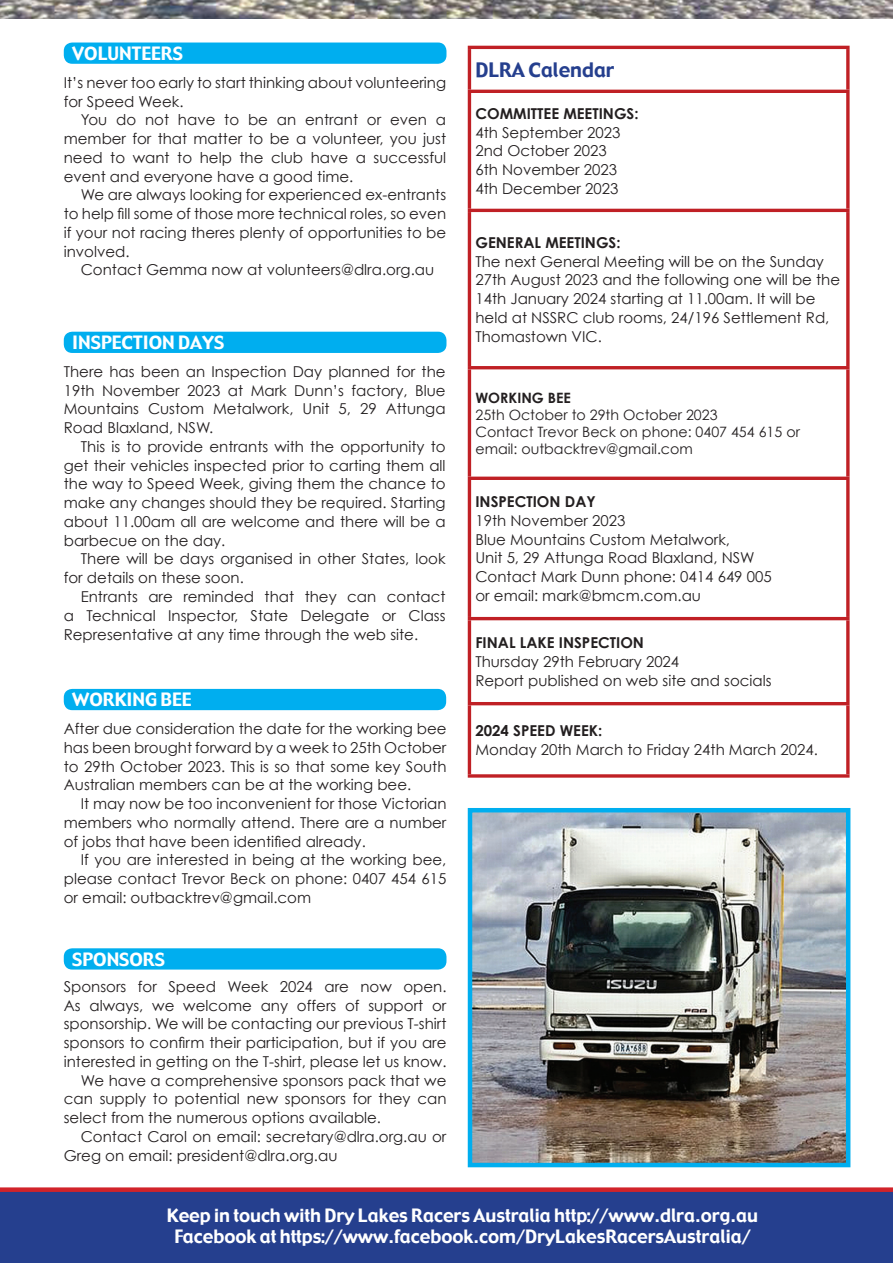
<style>
.page{position:relative;width:893px;height:1263px;background:#fff}
.page>*{position:absolute;margin:0;border:0;box-sizing:border-box;transform-origin:0 0}
.t1{font:19.5px "Gadget";color:#253f8e}
.t2{font:18px/21.6px "Gadget";color:#fff;text-align:center}
.t3{font:15px/18.8px "Century Gothic";color:#231f20;text-align:justify}
.t4{font:700 15px "Century Gothic";color:#231f20}
.t5{font:14.25px/17.1px "Century Gothic";color:#231f20}
.t6{font:700 14.25px "Century Gothic";color:#231f20}
</style>
<div class="page">
<img style="left:0;top:0;width:893px;height:18px">
<div style="left:64px;top:43px;width:382px;height:21px;background:#00aeef;border-radius:9px"></div>
<div style="left:64px;top:948px;width:382px;height:21px;background:#00aeef;border-radius:9px"></div>
<div style="left:64px;top:332px;width:382px;height:21px;background:#00aeef;border-radius:9px"></div>
<div style="left:64px;top:689px;width:382px;height:21px;background:#00aeef;border-radius:9px"></div>
<hr style="left:468px;top:46px;width:382px;height:3px;background:#c02025">
<hr style="left:468px;top:49px;width:3px;height:41px;background:#c02025">
<svg style="left:846px;top:49px;width:4px;height:41px"></svg>
<hr style="left:468px;top:90px;width:382px;height:3px;background:#c02025">
<hr style="left:468px;top:93px;width:3px;height:116px;background:#c02025">
<svg style="left:846px;top:93px;width:4px;height:116px"></svg>
<hr style="left:468px;top:209px;width:382px;height:3px;background:#c02025">
<hr style="left:468px;top:212px;width:3px;height:154px;background:#c02025">
<svg style="left:846px;top:212px;width:4px;height:154px"></svg>
<hr style="left:468px;top:366px;width:382px;height:3px;background:#c02025">
<hr style="left:468px;top:369px;width:3px;height:108px;background:#c02025">
<svg style="left:846px;top:369px;width:4px;height:108px"></svg>
<hr style="left:468px;top:477px;width:382px;height:3px;background:#c02025">
<hr style="left:468px;top:480px;width:3px;height:137px;background:#c02025">
<svg style="left:846px;top:480px;width:4px;height:137px"></svg>
<hr style="left:468px;top:617px;width:382px;height:3px;background:#c02025">
<hr style="left:468px;top:620px;width:3px;height:82px;background:#c02025">
<svg style="left:846px;top:620px;width:4px;height:82px"></svg>
<hr style="left:468px;top:702px;width:382px;height:3px;background:#c02025">
<hr style="left:468px;top:705px;width:3px;height:69px;background:#c02025">
<svg style="left:846px;top:705px;width:4px;height:69px"></svg>
<svg style="left:468px;top:774px;width:382px;height:4px;background:#c94246"></svg>
<img style="left:473px;top:813px;width:372px;height:349px">
<div style="left:468px;top:808px;width:382px;height:359px;border:4px solid #00aeef"></div>
<div style="left:0;top:1187px;width:893px;height:76px;background:#253f8e"></div>
<p class="t2" style="left:72px;top:44px;width:112px">volunteers</p>
<p class="t3" style="left:64px;top:73px;width:384px">It’s never too early to start thinking about volunteering for Speed Week.</p>
<p class="t3" style="left:64px;top:110px;width:384px;text-indent:17px">You do not have to be an entrant or even a member for that matter to be a volunteer, you just need to want to help the club have a successful event and everyone have a good time.</p>
<p class="t3" style="left:64px;top:185px;width:384px;text-indent:17px">We are always looking for experienced ex-entrants to help fill some of those more technical roles, so even if your not racing theres plenty of opportunities to be involved.</p>
<p class="t3" style="left:81px;top:260px;width:355px">Contact Gemma now at volunteers@dlra.org.au</p>
<p class="t2" style="left:72px;top:333px;width:153px">Inspecti on Days</p>
<p class="t3" style="left:64px;top:362px;width:383px">There has been an Inspection Day planned for the 19th November 2023 at Mark Dunn’s factory, Blue Mountains Custom Metalwork, Unit 5, 29 Attunga Road Blaxland, NSW.</p>
<p class="t3" style="left:64px;top:437px;width:383px;text-indent:17px">This is to provide entrants with the opportunity to get their vehicles inspected prior to carting them all the way to Speed Week, giving them the chance to make any changes should they be required. Starting about 11.00am all are welcome and there will be a barbecue on the day.</p>
<p class="t3" style="left:64px;top:549px;width:383px;text-indent:17px">There will be days organised in other States, look for details on these soon.</p>
<p class="t3" style="left:64px;top:587px;width:383px;text-indent:17px">Entrants are reminded that they can contact a Technical Inspector, State Delegate or Class Representative at any time through the web site.</p>
<p class="t2" style="left:72px;top:690px;width:121px">Worki ng Bee</p>
<p class="t3" style="left:64px;top:719px;width:384px">After due consideration the date for the working bee has been brought forward by a week to 25th October to 29th October 2023. This is so that some key South Australian members can be at the working bee.</p>
<p class="t3" style="left:64px;top:794px;width:384px;text-indent:17px">It may now be too inconvenient for those Victorian members who normally attend. There are a number of jobs that have been identified already.</p>
<p class="t3" style="left:64px;top:850px;width:384px;text-indent:17px">If you are interested in being at the working bee, please contact Trevor Beck on phone: 0407 454 615 or email: outbacktrev@gmail.com</p>
<p class="t2" style="left:72px;top:949px;width:94px">Sponsors</p>
<p class="t3" style="left:64px;top:977px;width:384px">Sponsors for Speed Week 2024 are now open.</p>
<p class="t3" style="left:64px;top:996px;width:384px">As always, we welcome any offers of support or</p>
<p class="t3" style="left:64px;top:1014px;width:384px">sponsorship. We will be contacting our previous T-shirt</p>
<p class="t3" style="left:64px;top:1033px;width:384px">sponsors to confirm their participation, but if you are</p>
<p class="t3" style="left:64px;top:1052px;width:384px">interested in getting on the T-shirt, please let us know.</p>
<p class="t3" style="left:81px;top:1071px;width:367px">We have a comprehensive sponsors pack that we</p>
<p class="t3" style="left:64px;top:1089px;width:384px">can supply to potential new sponsors for they can</p>
<p class="t3" style="left:64px;top:1108px;width:319px">select from the numerous options available.</p>
<p class="t3" style="left:81px;top:1127px;width:367px">Contact Carol on email: secretary@dlra.org.au or</p>
<p class="t3" style="left:64px;top:1146px;width:275px">Greg on email: president@dlra.org.au</p>
<h1 class="t1" style="left:475px;top:57px;width:26px">DLRA</h1>
<h1 class="t1" style="left:528px;top:57px;width:87px">Calendar</h1>
<p class="t4" style="left:475px;top:104px;width:165px">COMMITTEE MEETINGS:</p>
<p class="t3" style="left:475px;top:123px;width:146px;text-align:left">4th September 2023<br>2nd October 2023<br>6th November 2023<br>4th December 2023</p>
<p class="t4" style="left:475px;top:233px;width:147px">GENERAL MEETINGS:</p>
<p class="t3" style="left:475px;top:252px;width:366px;text-align:left">The next General Meeting will be on the Sunday 27th August 2023 and the following one will be the 14th January 2024 starting at 11.00am. It will be held at NSSRC club rooms, 24/196 Settlement Rd, Thomastown VIC.</p>
<p class="t6" style="left:475px;top:389px;width:97px">WORKING BEE</p>
<p class="t5" style="left:475px;top:406px;width:326px">25th October to 29th October 2023<br>Contact Trevor Beck on phone: 0407 454 615 or email: outbacktrev@gmail.com</p>
<p class="t4" style="left:475px;top:492px;width:122px">INSPECTION DAY</p>
<p class="t3" style="left:475px;top:511px;width:298px;text-align:left">19th November 2023<br>Blue Mountains Custom Metalwork,<br>Unit 5, 29 Attunga Road Blaxland, NSW<br>Contact Mark Dunn phone: 0414 649 005 or email: mark@bmcm.com.au</p>
<p class="t4" style="left:475px;top:633px;width:170px">FINAL LAKE INSPECTION</p>
<p class="t3" style="left:475px;top:652px;width:298px">Thursday 29th February 2024<br>Report published on web site and socials</p>
<p class="t4" style="left:475px;top:721px;width:64px">2024 SPEED</p>
<p class="t4" style="left:560px;top:721px;width:44px">WEEK:</p>
<p class="t3" style="left:475px;top:740px;width:344px">Monday 20th March to Friday 24th March 2024.</p>
<p class="t2" style="left:167px;top:1205px;width:593px">Keep in touch with Dry Lakes Racers Australia http://www.dlra.org.au<br>Facebook at https://www.facebook.com/DryLakesRacersAustralia/</p>
</div>
